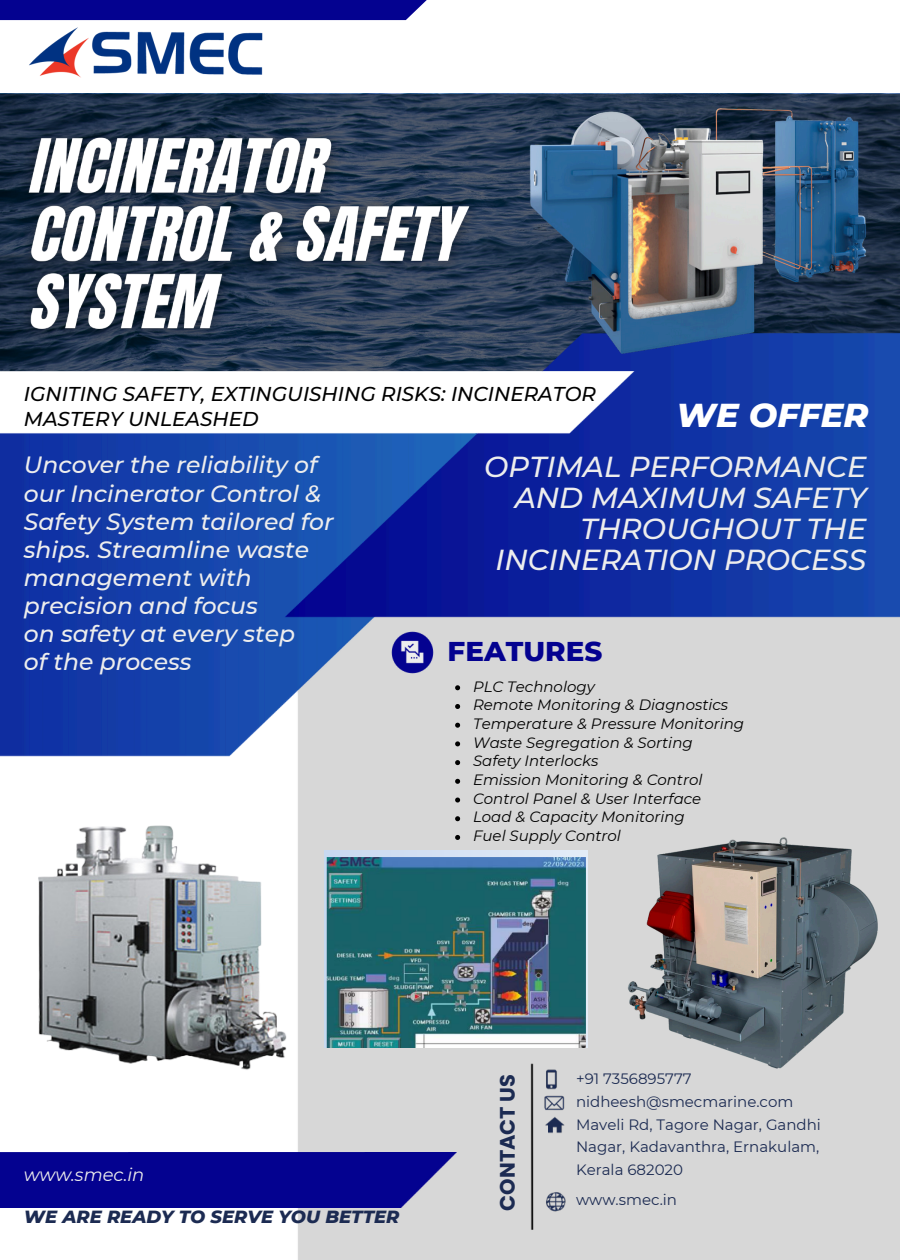
<style>
.page{position:relative;width:900px;height:1260px;background:#fff}
.page>*{position:absolute;margin:0;border:0;box-sizing:border-box;transform-origin:0 0}
.t1{font:italic 800 33.75px "Montserrat";color:#fff}
.t2{font:italic 500 29px/30.8px "Montserrat";color:#ededed;text-align:right}
.t3{font:800 27.75px "Montserrat";color:#040290}
.t4{font:italic 500 23.5px/28px "Montserrat";color:#ededed}
.t5{font:700 21px "Poppins";color:#1c2b52}
.t6{font:italic 500 20px/25px "Montserrat";color:#000}
.t7{font:italic 800 18px "Montserrat";color:#1c2b52}
.t8{font:italic 18px "Montserrat";color:#ededed}
.t9{font:italic 15px "Montserrat";color:#000}
.t10{font:15px/22.5px "Montserrat";color:#1c2b52;text-align:justify}
</style>
<div class="page">
<svg style="left:0;top:94px;width:900px;height:227px;background:#21334a"></svg>
<img style="left:0;top:630px;width:900px;height:630px">
<div style="left:0;top:1153px;width:457px;height:54px;background:#040290"></div>
<div style="left:0;top:0;width:456px;height:20px;background:#040290"></div>
<img style="left:325px;top:850px;width:262px;height:197px">
<img style="left:0;top:321px;width:900px;height:309px">
<img style="left:520px;top:1053px;width:56px;height:187px">
<img style="left:623px;top:828px;width:266px;height:251px">
<img style="left:24px;top:821px;width:277px;height:250px">
<img style="left:528px;top:106px;width:339px;height:248px">
<img style="left:5px;top:115px;width:491px;height:242px">
<svg style="left:455px;top:685px;width:5px;height:5px"></svg>
<svg style="left:455px;top:704px;width:5px;height:5px"></svg>
<svg style="left:455px;top:723px;width:5px;height:5px"></svg>
<svg style="left:455px;top:741px;width:5px;height:5px"></svg>
<svg style="left:455px;top:760px;width:5px;height:5px"></svg>
<svg style="left:455px;top:779px;width:5px;height:5px"></svg>
<svg style="left:455px;top:798px;width:5px;height:5px"></svg>
<svg style="left:455px;top:816px;width:5px;height:5px"></svg>
<svg style="left:455px;top:835px;width:5px;height:5px"></svg>
<img style="left:24px;top:20px;width:251px;height:58px">
<img style="left:383px;top:622px;width:60px;height:60px">
<h5 class="t6" style="left:24px;top:381px;width:574px">IGNITING SAFETY, EXTINGUISHING RISKS: INCINERATOR<br>MASTERY UNLEASHED</h5>
<h2 class="t2" style="left:484px;top:452px;width:384px">OPTIMAL PERFORMANCE<br>AND MAXIMUM SAFETY<br>THROUGHOUT THE<br>INCINERATION PROCESS</h2>
<p class="t1" style="left:676px;top:395px;width:194px">WE OFFER</p>
<p class="t4" style="left:24px;top:451px;width:311px">Uncover the reliability of our Incinerator Control &amp;<br>Safety System tailored for ships. Streamline waste management with precision and focus<br>on safety at every step<br>of the process</p>
<p class="t3" style="left:448px;top:634px;width:156px">FEATURES</p>
<h3 class="t9" style="left:473px;top:677px;width:123px">PLC Technology</h3>
<p class="t9" style="left:473px;top:696px;width:257px">Remote Monitoring &amp; Diagnostics</p>
<h4 class="t9" style="left:473px;top:714px;width:273px">Temperature &amp; Pressure Monitoring</h4>
<p class="t9" style="left:473px;top:733px;width:221px">Waste Segregation &amp; Sorting</p>
<h3 class="t9" style="left:473px;top:752px;width:127px">Safety Interlocks</h3>
<p class="t9" style="left:473px;top:771px;width:231px">Emission Monitoring &amp; Control</p>
<p class="t9" style="left:473px;top:789px;width:230px">Control Panel &amp; User Interface</p>
<p class="t9" style="left:473px;top:808px;width:213px">Load &amp; Capacity Monitoring</p>
<p class="t9" style="left:473px;top:827px;width:149px">Fuel Supply Control</p>
<p class="t8" style="left:24px;top:1164px;width:122px">www.smec.in</p>
<p class="t7" style="left:24px;top:1205px;width:377px">WE ARE READY TO SERVE YOU BETTER</p>
<p class="t5" style="left:493px;top:1211px;width:138px;rotate:-90deg">CONTACT US</p>
<p class="t10" style="left:576px;top:1067px;width:117px">+91 7356895777</p>
<p class="t10" style="left:576px;top:1091px;width:219px">nidheesh@smecmarine.com</p>
<p class="t10" style="left:576px;top:1113px;width:246px">Maveli Rd, Tagore Nagar, Gandhi Nagar, Kadavanthra, Ernakulam, Kerala 682020</p>
<p class="t10" style="left:576px;top:1188px;width:103px">www.smec.in</p>
</div>
